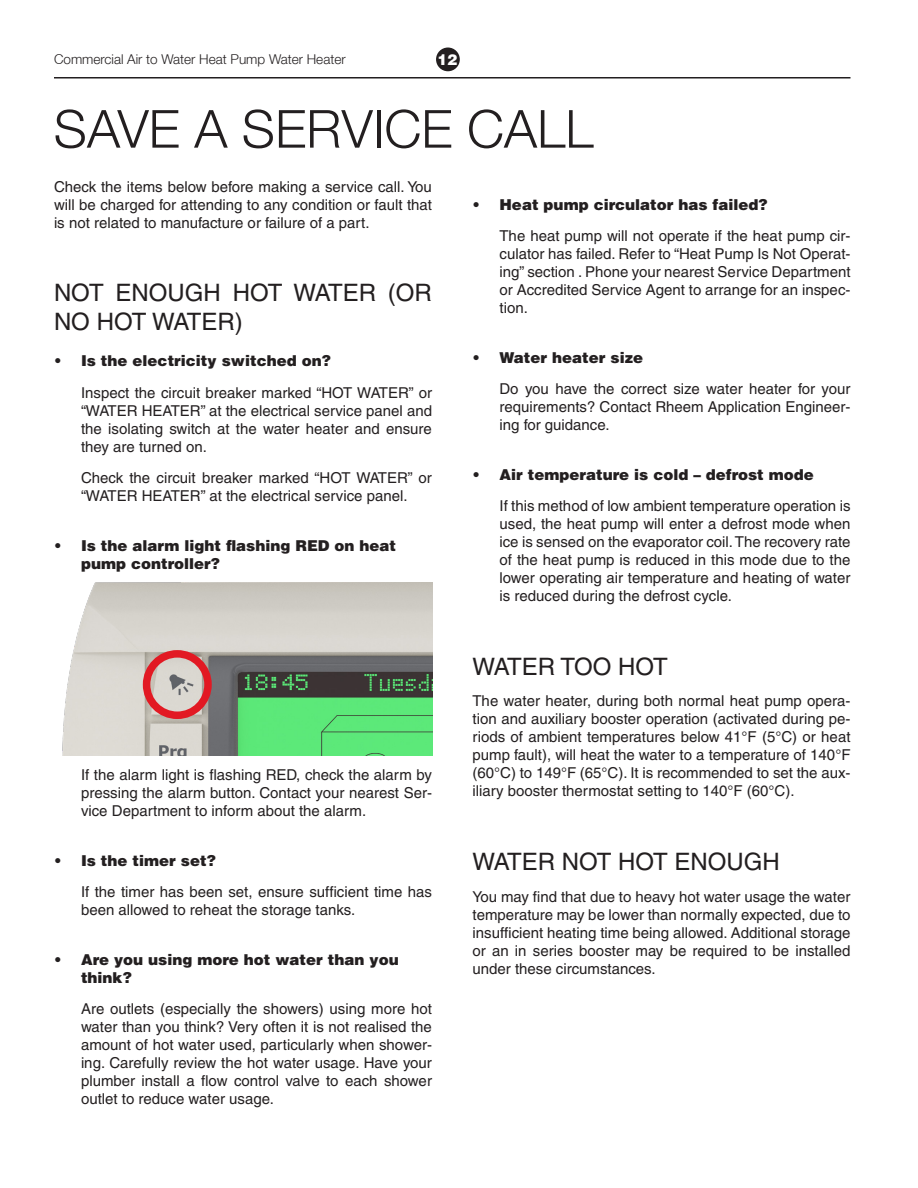
<style>
.page{position:relative;width:918px;height:1188px;background:#fff}
.page>*{position:absolute;margin:0;border:0;box-sizing:border-box;transform-origin:0 0}
.t1{font:300 52.5px "Rheem Sans";color:#231f20}
.t2{font:24px/28.8px "Helvetica";color:#231f20}
.t3{font:24px "Helvetica";letter-spacing:-.02em;color:#231f20}
.t4{font:15px/18px "Helvetica";color:#231f20;text-align:justify}
.t5{font:900 15px/18px "Helvetica";color:#231f20}
.t6{font:900 15px "Helvetica";color:#fff}
.t7{font:300 13.5px "Rheem Sans";color:#231f20}
</style>
<div class="page">
<hr style="left:54px;top:77px;width:796px;height:2px;background:#231f20">
<div style="left:436px;top:48px;width:24px;height:23px;background:#231f20;border-radius:50%"></div>
<img style="left:62px;top:582px;width:370px;height:174px">
<div style="left:143px;top:650px;width:69px;height:69px;border:8px solid #e21923;border-radius:50%"></div>
<p class="t7" style="left:54px;top:51px;width:293px">Commercial Air to Water Heat Pump Water Heater</p>
<p class="t6" style="left:438px;top:50px;width:21px">12</p>
<p class="t1" style="left:54px;top:97px;width:541px">SAVE A SERVICE CALL</p>
<p class="t4" style="left:54px;top:177px;width:380px">Check the items below before making a service call. You will be charged for attending to any condition or fault that is not related to manufacture or failure of a part.</p>
<p class="t5" style="left:472px;top:195px;width:297px">• Heat pump circulator has failed?</p>
<p class="t4" style="left:500px;top:227px;width:353px">The heat pump will not operate if the heat pump cir&shy;culator has failed. Refer to “Heat Pump Is Not Operat&shy;ing” section . Phone your nearest Service Department or Accredited Service Agent to arrange for an inspec&shy;tion.</p>
<p class="t5" style="left:472px;top:348px;width:172px">• Water heater size</p>
<p class="t4" style="left:500px;top:380px;width:352px">Do you have the correct size water heater for your requirements? Contact Rheem Application Engineer&shy;ing for guidance.</p>
<p class="t5" style="left:472px;top:465px;width:343px">• Air temperature is cold – defrost mode</p>
<p class="t4" style="left:500px;top:497px;width:353px">If this method of low ambient temperature operation is used, the heat pump will enter a defrost mode when ice is sensed on the evaporator coil. The recovery rate of the heat pump is reduced in this mode due to the lower operating air temperature and heating of water is reduced during the defrost cycle.</p>
<p class="t2" style="left:54px;top:279px;width:379px">NOT ENOUGH HOT WATER (OR<br>NO HOT WATER)</p>
<p class="t5" style="left:54px;top:352px;width:278px">• Is the electricity switched on?</p>
<p class="t4" style="left:81px;top:383px;width:353px">Inspect the circuit breaker marked “HOT WATER” or “WATER HEATER” at the electrical service panel and the isolating switch at the water heater and ensure they are turned on.</p>
<p class="t4" style="left:81px;top:469px;width:352px">Check the circuit breaker marked “HOT WATER” or “WATER HEATER” at the electrical service panel.</p>
<p class="t5" style="left:81px;top:536px;width:317px;text-indent:-27px">• Is the alarm light flashing RED on heat pump controller?</p>
<p class="t4" style="left:81px;top:766px;width:353px">If the alarm light is flashing RED, check the alarm by pressing the alarm button. Contact your nearest Ser&shy;vice Department to inform about the alarm.</p>
<p class="t5" style="left:54px;top:851px;width:163px">• Is the timer set?</p>
<p class="t4" style="left:81px;top:883px;width:352px">If the timer has been set, ensure sufficient time has been allowed to reheat the storage tanks.</p>
<p class="t5" style="left:81px;top:950px;width:319px;text-indent:-27px">• Are you using more hot water than you think?</p>
<p class="t4" style="left:81px;top:1000px;width:353px">Are outlets (especially the showers) using more hot water than you think? Very often it is not realised the amount of hot water used, particularly when shower&shy;ing. Carefully review the hot water usage. Have your plumber install a flow control valve to each shower outlet to reduce water usage.</p>
<p class="t3" style="left:472px;top:653px;width:197px">WATER TOO HOT</p>
<p class="t4" style="left:472px;top:692px;width:380px">The water heater, during both normal heat pump opera&shy;tion and auxiliary booster operation (activated during pe&shy;riods of ambient temperatures below 41°F (5°C) or heat pump fault), will heat the water to a temperature of 140°F (60°C) to 149°F (65°C). It is recommended to set the aux&shy;iliary booster thermostat setting to 140°F (60°C).</p>
<p class="t2" style="left:472px;top:847px;width:309px">WATER NOT HOT ENOUGH</p>
<p class="t4" style="left:472px;top:887px;width:380px">You may find that due to heavy hot water usage the water temperature may be lower than normally expected, due to insufficient heating time being allowed. Additional storage or an in series booster may be required to be installed under these circumstances.</p>
</div>
